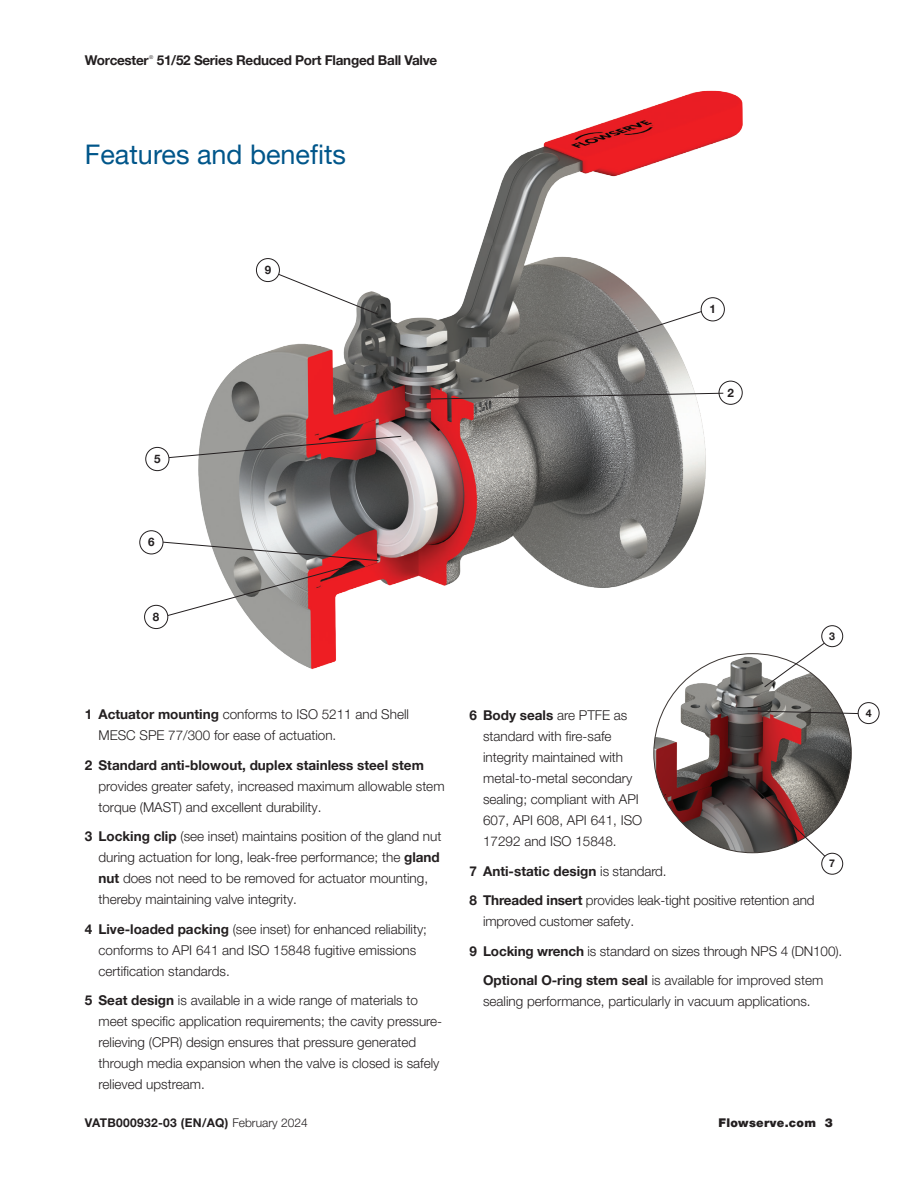
<style>
.page{position:relative;width:918px;height:1188px;background:#fff}
.page>*{position:absolute;margin:0;border:0;box-sizing:border-box;transform-origin:0 0}
.Headline_Level_2__blue{font:27px "Helvetica Neue LT Pro";color:#00568a}
.Body_copy{font:300 13.5px/21px "Helvetica Neue LT Pro";color:#231f20}
.Body_copy-2{font:700 13.5px "Helvetica Neue LT Pro";color:#231f20}
.Body_copy-3{font:700 13.5px "Helvetica Neue LT Pro";letter-spacing:-.02em;color:#231f20}
.t1{font:700 12px "Helvetica Neue LT Pro";letter-spacing:.025em;color:#231f20}
.t2{font:900 12px "Helvetica Neue LT Pro";letter-spacing:.025em;color:#231f20}
.t3{font:700 11.7px "Helvetica Neue LT Pro";color:#231f20}
.t4{font:700 10.65px "Helvetica Neue LT Pro";color:#231f20}
.t5{font:300 5.25px "Helvetica Neue LT Pro";color:#231f20}
.s1{font-weight:700}
.s2{font-weight:300}
</style>
<div class="page">
<img style="left:654px;top:684px;width:197px;height:169px">
<svg style="left:742px;top:775px;width:84px;height:83px"></svg>
<svg style="left:822px;top:853px;width:21px;height:21px"></svg>
<div style="left:821px;top:853px;width:22px;height:22px;border:1px solid #231f20;border-radius:50%"></div>
<div style="left:825px;top:860px;width:14px;height:10px;background:#fff"></div>
<svg style="left:763px;top:642px;width:63px;height:46px"></svg>
<div style="left:822px;top:626px;width:21px;height:21px;background:#fff;border-radius:50%"></div>
<div style="left:821px;top:625px;width:22px;height:22px;border:1px solid #231f20;border-radius:50%"></div>
<svg style="left:747px;top:710px;width:111px;height:5px"></svg>
<svg style="left:858px;top:703px;width:21px;height:21px"></svg>
<div style="left:858px;top:702px;width:22px;height:22px;border:1px solid #231f20;border-radius:50%"></div>
<div style="left:862px;top:709px;width:14px;height:10px;background:#fff"></div>
<img style="left:167px;top:90px;width:606px;height:594px">
<svg style="left:484px;top:309px;width:223px;height:73px"></svg>
<div style="left:701px;top:298px;width:23px;height:23px;background:#fff;border-radius:50%"></div>
<div style="left:701px;top:297px;width:24px;height:24px;border:1px solid #231f20;border-radius:50%"></div>
<svg style="left:168px;top:435px;width:234px;height:24px;background:#a57677"></svg>
<svg style="left:146px;top:447px;width:23px;height:24px"></svg>
<div style="left:145px;top:447px;width:24px;height:24px;border:1px solid #231f20;border-radius:50%"></div>
<div style="left:150px;top:455px;width:15px;height:11px;background:#fff"></div>
<div style="left:719px;top:381px;width:23px;height:23px;background:#fff;border-radius:50%"></div>
<div style="left:719px;top:381px;width:24px;height:24px;border:1px solid #231f20;border-radius:50%"></div>
<svg style="left:419px;top:392px;width:305px;height:8px;background:#847878"></svg>
<div style="left:139px;top:530px;width:24px;height:24px;border:1px solid #231f20;border-radius:50%"></div>
<svg style="left:277px;top:273px;width:102px;height:43px"></svg>
<svg style="left:256px;top:259px;width:23px;height:23px"></svg>
<div style="left:256px;top:258px;width:24px;height:24px;border:1px solid #231f20;border-radius:50%"></div>
<div style="left:260px;top:266px;width:16px;height:11px;background:#fff"></div>
<svg style="left:162px;top:541px;width:218px;height:76px"></svg>
<svg style="left:145px;top:605px;width:23px;height:24px"></svg>
<div style="left:144px;top:605px;width:24px;height:24px;border:1px solid #231f20;border-radius:50%"></div>
<div style="left:148px;top:613px;width:16px;height:11px;background:#fff"></div>
<p class="Body_copy-3" style="left:85px;top:52px;width:65px">Worcester</p>
<p class="t5" style="left:149px;top:54px;width:6px">®</p>
<p class="Body_copy-3" style="left:157px;top:52px;width:282px">51/52 Series Reduced Port Flanged Ball Valve</p>
<p class="Headline_Level_2__blue" style="left:85px;top:138px;width:263px">Features and benefits</p>
<p class="t3" style="left:265px;top:263px;width:8px">9</p>
<p class="t3" style="left:710px;top:302px;width:8px">1</p>
<p class="t3" style="left:154px;top:452px;width:8px">5</p>
<p class="t3" style="left:727px;top:385px;width:8px">2</p>
<p class="t3" style="left:148px;top:535px;width:8px">6</p>
<p class="t3" style="left:153px;top:610px;width:8px">8</p>
<p class="t4" style="left:829px;top:630px;width:7px">3</p>
<p class="Body_copy" style="left:98px;top:704px;width:312px;text-indent:-13px"><span class="s1">1 Actuator mounting</span> conforms to ISO 5211 and Shell<br>MESC SPE 77/300 for ease of actuation.</p>
<p class="Body_copy" style="left:98px;top:754px;width:348px;text-indent:-13px"><span class="s1">2 Standard anti-blowout, duplex stainless steel stem </span>provides greater safety, increased maximum allowable stem torque (MAST) and excellent durability.</p>
<p class="Body_copy" style="left:98px;top:826px;width:344px;text-indent:-13px"><span class="s1">3 Locking clip</span> (see inset) maintains position of the gland nut during actuation for long, leak-free performance; the <span class="s1">gland nut</span> does not need to be removed for actuator mounting, thereby maintaining valve integrity.</p>
<p class="Body_copy" style="left:98px;top:918px;width:330px;text-indent:-13px"><span class="s1">4 Live-loaded packing</span> (see inset) for enhanced reliability; conforms to API 641 and ISO 15848 fugitive emissions certification standards.</p>
<p class="Body_copy" style="left:98px;top:990px;width:345px;text-indent:-13px"><span class="s1">5 Seat design</span> is available in a wide range of materials to meet specific application requirements; the cavity pressure&shy;relieving (CPR) design ensures that pressure generated through media expansion when the valve is closed is safely relieved upstream.</p>
<p class="Body_copy-2" style="left:470px;top:707px;width:159px">6 Body seals <span class="s2">are PTFE as</span></p>
<p class="t4" style="left:866px;top:706px;width:7px">4</p>
<p class="Body_copy" style="left:483px;top:726px;width:161px">standard with fire-safe integrity maintained with metal-to-metal secondary sealing; compliant with API<br>607, API 608, API 641, ISO<br>17292 and ISO 15848.</p>
<p class="Body_copy-2" style="left:470px;top:862px;width:198px">7 Anti-static design <span class="s2">is standard.</span></p>
<p class="Body_copy" style="left:483px;top:890px;width:333px;text-indent:-14px"><span class="s1">8 Threaded insert</span> provides leak-tight positive retention and improved customer safety.</p>
<p class="Body_copy" style="left:470px;top:940px;width:374px"><span class="s1">9 Locking wrench</span> is standard on sizes through NPS 4 (DN100).</p>
<p class="Body_copy" style="left:483px;top:970px;width:342px"><span class="s1">Optional O-ring stem seal</span> is available for improved stem sealing performance, particularly in vacuum applications.</p>
<p class="t4" style="left:829px;top:857px;width:7px">7</p>
<p class="t1" style="left:85px;top:1115px;width:224px">VATB000932-03 (EN/AQ) <span class="s2">February 2024</span></p>
<p class="t2" style="left:719px;top:1115px;width:116px">Flowserve.com 3</p>
</div>
